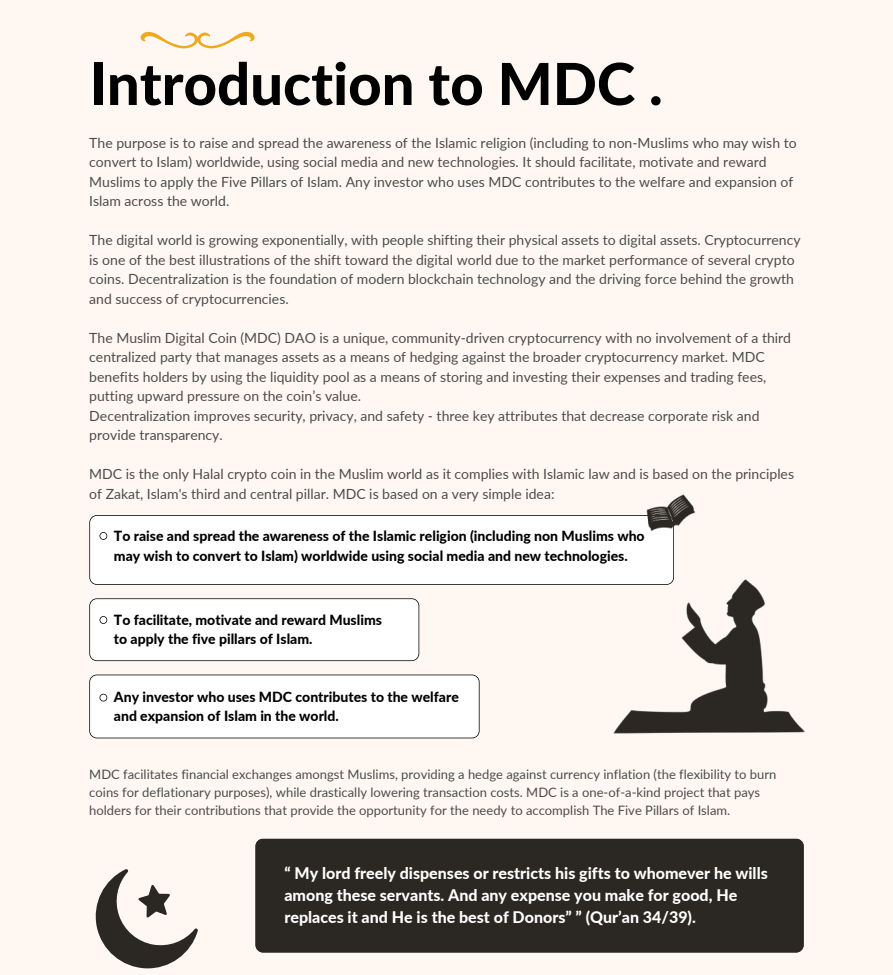
<style>
.page{position:relative;width:893px;height:975px;background:#fff}
.page>*{position:absolute;margin:0;border:0;box-sizing:border-box;transform-origin:0 0}
.t1{font:800 58px "Lato";color:#000}
.t2{font:800 16px/21.8px "Lato";color:#fff}
.t3{font:14px/19.5px "Lato";color:#4c4c4c}
.t4{font:800 14px/19.5px "Lato";color:#000}
.t5{font:13px/18px "Lato";color:#4c4c4c}
</style>
<div class="page">
<div style="left:0;top:0;width:892px;height:975px;background:#fff8f2"></div>
<img style="left:613px;top:579px;width:192px;height:155px">
<svg style="left:95px;top:869px;width:103px;height:100px"></svg>
<svg style="left:140px;top:32px;width:114px;height:16px"></svg>
<div style="left:89px;top:515px;width:585px;height:70px;background:#fff"></div>
<svg style="left:99px;top:532px;width:8px;height:8px"></svg>
<div style="left:89px;top:598px;width:330px;height:63px;background:#fff"></div>
<img style="left:643px;top:494px;width:52px;height:43px">
<div style="left:89px;top:675px;width:390px;height:63px;background:#fff"></div>
<div style="left:255px;top:839px;width:548px;height:113px;background:#2b2823"></div>
<h1 class="t1" style="left:89px;top:48px;width:575px">Introduction to MDC .</h1>
<p class="t3" style="left:89px;top:132px;width:709px">The purpose is to raise and spread the awareness of the Islamic religion (including to non-Muslims who may wish to convert to Islam) worldwide, using social media and new technologies. It should facilitate, motivate and reward Muslims to apply the Five Pillars of Islam. Any investor who uses MDC contributes to the welfare and expansion of Islam across the world.</p>
<p class="t3" style="left:89px;top:230px;width:713px">The digital world is growing exponentially, with people shifting their physical assets to digital assets. Cryptocurrency is one of the best illustrations of the shift toward the digital world due to the market performance of several crypto coins. Decentralization is the foundation of modern blockchain technology and the driving force behind the growth and success of cryptocurrencies.</p>
<p class="t3" style="left:89px;top:327px;width:703px">The Muslim Digital Coin (MDC) DAO is a unique, community-driven cryptocurrency with no involvement of a third centralized party that manages assets as a means of hedging against the broader cryptocurrency market. MDC benefits holders by using the liquidity pool as a means of storing and investing their expenses and trading fees, putting upward pressure on the coin’s value.</p>
<p class="t3" style="left:89px;top:405px;width:671px">Decentralization improves security, privacy, and safety - three key attributes that decrease corporate risk and provide transparency.</p>
<p class="t3" style="left:89px;top:464px;width:706px">MDC is the only Halal crypto coin in the Muslim world as it complies with Islamic law and is based on the principles of Zakat, Islam's third and central pillar. MDC is based on a very simple idea:</p>
<p class="t4" style="left:114px;top:526px;width:532px">To raise and spread the awareness of the Islamic religion (including non Muslims who may wish to convert to Islam) worldwide using social media and new technologies.</p>
<h3 class="t4" style="left:114px;top:610px;width:269px">To facilitate, motivate and reward Muslims to apply the five pillars of Islam.</h3>
<h3 class="t4" style="left:114px;top:687px;width:346px">Any investor who uses MDC contributes to the welfare and expansion of Islam in the world.</h3>
<h3 class="t5" style="left:89px;top:764px;width:688px">MDC facilitates financial exchanges amongst Muslims, providing a hedge against currency inflation (the flexibility to burn coins for deflationary purposes), while drastically lowering transaction costs. MDC is a one-of-a-kind project that pays holders for their contributions that provide the opportunity for the needy to accomplish The Five Pillars of Islam.</h3>
<p class="t2" style="left:284px;top:862px;width:485px">“ My lord freely dispenses or restricts his gifts to whomever he wills among these servants. And any expense you make for good, He replaces it and He is the best of Donors” ” (Qur’an 34/39).</p>
</div>
